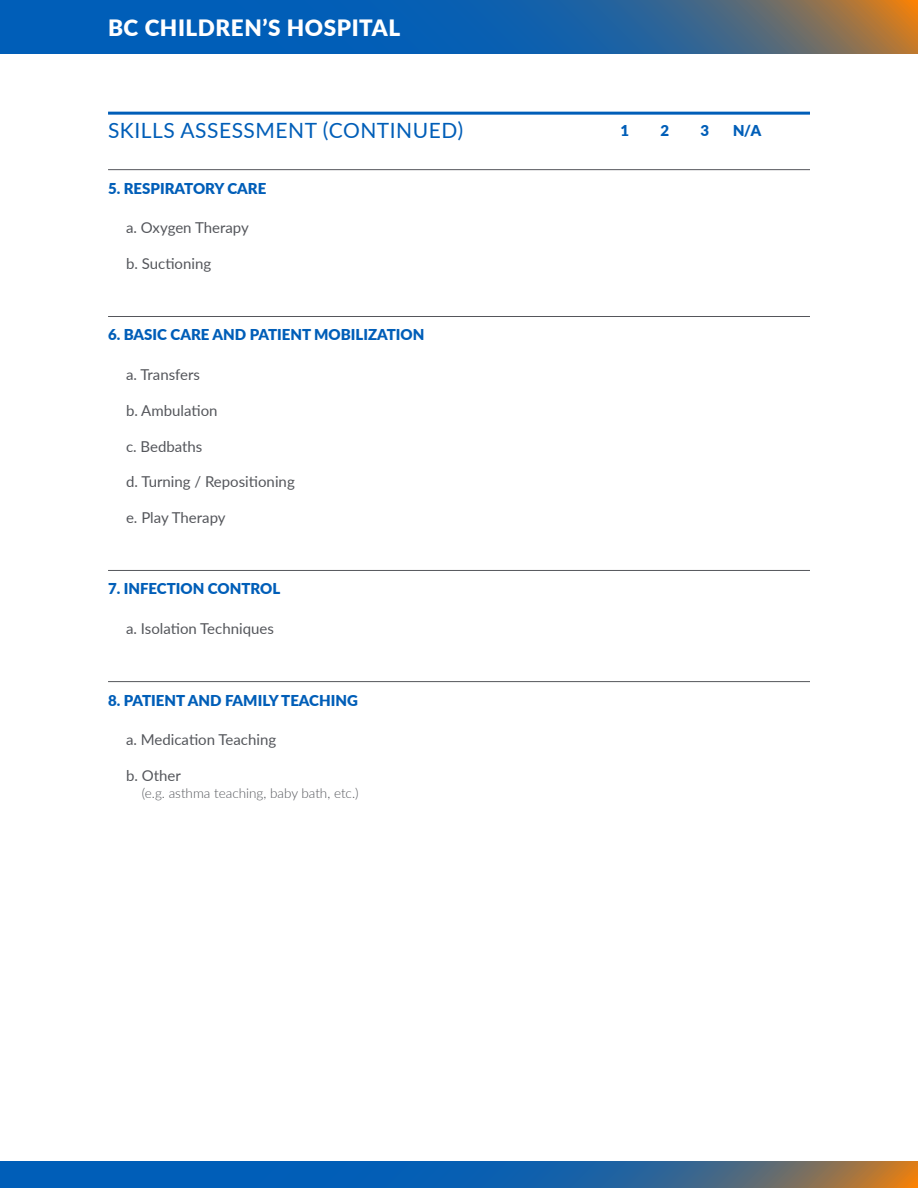
<style>
.page{position:relative;width:918px;height:1188px;background:#fff}
.page>*{position:absolute;margin:0;border:0;box-sizing:border-box;transform-origin:0 0}
.t1{font:900 22.5px "Lato";letter-spacing:.025em;color:#fff}
.t2{font:21px "Lato";letter-spacing:.025em;color:#005eb8}
.t3{font:15px "Lato";color:#54565b}
.t4{font:900 15px "Lato";color:#005eb8}
.t5{font:300 13.5px "Lato";color:#54565b}
</style>
<div class="page">
<hr style="left:108px;top:112px;width:702px;height:3px;background:#005eb8">
<hr style="left:108px;top:169px;width:702px;height:1px;background:#54565b">
<hr style="left:108px;top:316px;width:702px;height:1px;background:#54565b">
<hr style="left:108px;top:570px;width:702px;height:1px;background:#54565b">
<hr style="left:108px;top:681px;width:702px;height:1px;background:#54565b">
<svg style="left:0;top:1161px;width:918px;height:27px;background:#27639b"></svg>
<svg style="left:0;top:0;width:918px;height:54px;background:#25639d"></svg>
<h1 class="t1" style="left:108px;top:11px;width:294px">BC CHILDREN’S HOSPITAL</h1>
<h2 class="t2" style="left:108px;top:116px;width:357px">SKILLS ASSESSMENT (CONTINUED)</h2>
<p class="t4" style="left:108px;top:177px;width:160px">5. RESPIRATORY CARE</p>
<p class="t3" style="left:126px;top:217px;width:124px">a. Oxygen Therapy</p>
<p class="t3" style="left:126px;top:253px;width:87px">b. Suctioning</p>
<p class="t4" style="left:108px;top:324px;width:318px">6. BASIC CARE AND PATIENT MOBILIZATION</p>
<p class="t3" style="left:126px;top:364px;width:76px">a. Transfers</p>
<p class="t3" style="left:126px;top:400px;width:93px">b. Ambulation</p>
<p class="t3" style="left:126px;top:435px;width:78px">c. Bedbaths</p>
<p class="t3" style="left:126px;top:471px;width:170px">d. Turning / Repositioning</p>
<p class="t3" style="left:126px;top:507px;width:101px">e. Play Therapy</p>
<p class="t4" style="left:108px;top:578px;width:174px">7. INFECTION CONTROL</p>
<p class="t3" style="left:126px;top:618px;width:149px">a. Isolation Techniques</p>
<p class="t4" style="left:108px;top:689px;width:251px">8. PATIENT AND FAMILY TEACHING</p>
<p class="t3" style="left:126px;top:729px;width:152px">a. Medication Teaching</p>
<p class="t3" style="left:126px;top:765px;width:56px">b. Other</p>
<p class="t5" style="left:142px;top:783px;width:218px">(e.g. asthma teaching, baby bath, etc.)</p>
<p class="t4" style="left:621px;top:119px;width:10px">1</p>
<p class="t4" style="left:660px;top:119px;width:10px">2</p>
<p class="t4" style="left:700px;top:119px;width:10px">3</p>
<p class="t4" style="left:733px;top:122px;width:30px">N/A</p>
</div>
